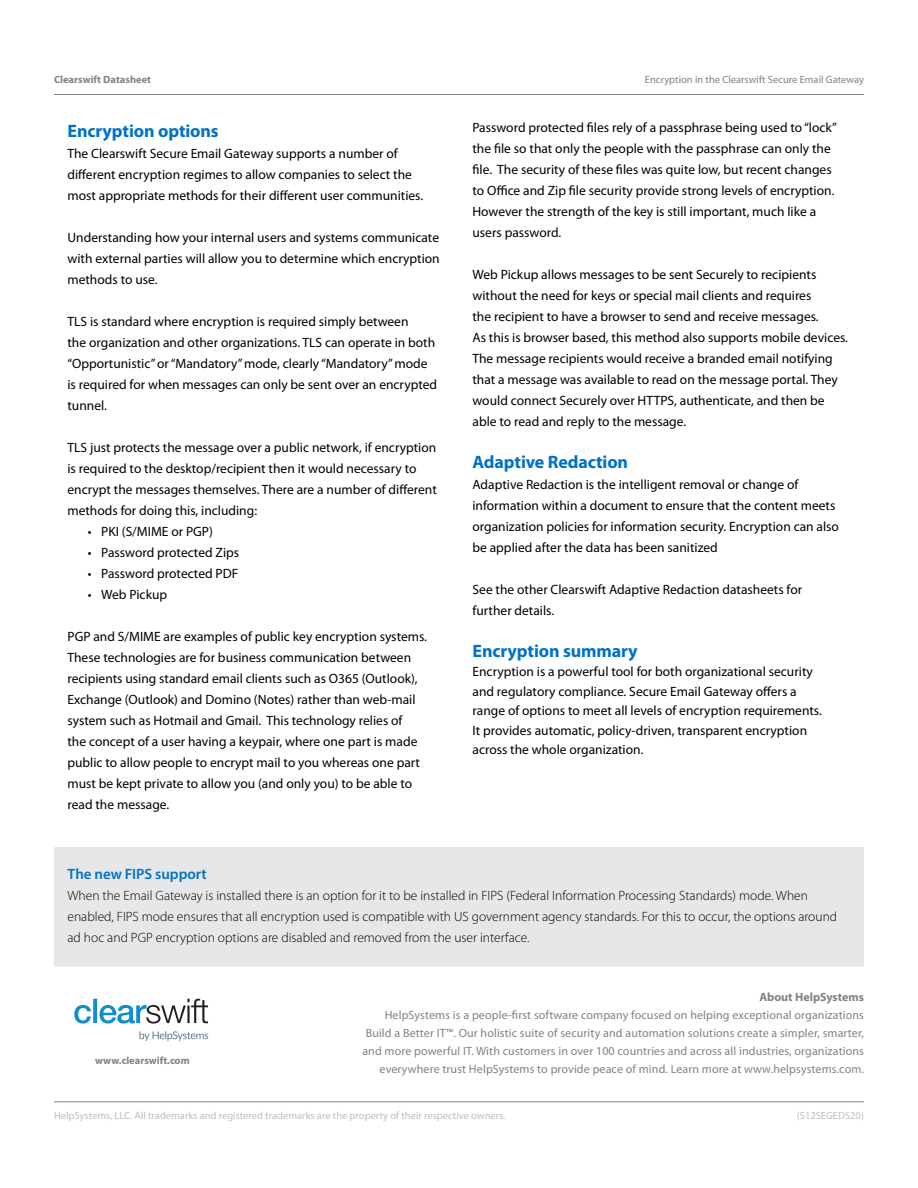
<style>
.page{position:relative;width:918px;height:1188px;background:#fff}
.page>*{position:absolute;margin:0;border:0;box-sizing:border-box;transform-origin:0 0}
.t1{font:700 18px "Myriad Pro";letter-spacing:-.005em;color:#0072c6}
.t2{font:600 15px "Myriad Pro";letter-spacing:-.005em;color:#0072c6}
.t3{font:13.5px/21px "Myriad Pro";color:#000}
.t4{font:300 13.5px/21px "Myriad Pro";color:#000}
.t5{font:12px/18px "Myriad Pro";letter-spacing:.01em;color:#808285;text-align:right}
.t6{font:700 12px "Myriad Pro";color:#808285}
.t7{font:10.5px "Myriad Pro";color:#bcbec0}
.t8{font:10.5px "Myriad Pro";color:#808285}
.t9{font:700 10.5px "Myriad Pro";color:#808285}
</style>
<div class="page">
<hr style="left:54px;top:94px;width:810px;height:1px;background:#808285">
<hr style="left:54px;top:1101px;width:810px;height:1px;background:#808285">
<svg style="left:74px;top:999px;width:134px;height:25px"></svg>
<svg style="left:140px;top:1031px;width:68px;height:10px"></svg>
<div style="left:54px;top:847px;width:810px;height:119px;background:#e6e7e8"></div>
<p class="t9" style="left:54px;top:72px;width:99px">Clearswift Datasheet</p>
<p class="t8" style="left:645px;top:73px;width:221px">Encryption in the Clearswift Secure Email Gateway</p>
<h1 class="t1" style="left:68px;top:119px;width:153px">Encryption options</h1>
<p class="t3" style="left:68px;top:143px;width:357px">The Clearswift Secure Email Gateway supports a number of different encryption regimes to allow companies to select the most appropriate methods for their different user communities.</p>
<p class="t3" style="left:68px;top:227px;width:374px;text-align:justify">Understanding how your internal users and systems communicate with external parties will allow you to determine which encryption methods to use.</p>
<p class="t3" style="left:68px;top:311px;width:371px">TLS is standard where encryption is required simply between<br>the organization and other organizations. TLS can operate in both “Opportunistic” or “Mandatory” mode, clearly “Mandatory” mode is required for when messages can only be sent over an encrypted tunnel.</p>
<p class="t3" style="left:68px;top:437px;width:371px">TLS just protects the message over a public network, if encryption is required to the desktop/recipient then it would necessary to encrypt the messages themselves. There are a number of different methods for doing this, including:</p>
<p class="t3" style="left:88px;top:521px;width:127px">• PKI (S/MIME or PGP)</p>
<p class="t3" style="left:88px;top:542px;width:153px">• Password protected Zips</p>
<p class="t3" style="left:88px;top:563px;width:152px">• Password protected PDF</p>
<p class="t3" style="left:88px;top:584px;width:81px">• Web Pickup</p>
<p class="t3" style="left:68px;top:626px;width:361px">PGP and S/MIME are examples of public key encryption systems.<br>These technologies are for business communication between recipients using standard email clients such as O365 (Outlook), Exchange (Outlook) and Domino (Notes) rather than web-mail system such as Hotmail and Gmail. This technology relies of<br>the concept of a user having a keypair, where one part is made public to allow people to encrypt mail to you whereas one part must be kept private to allow you (and only you) to be able to read the message.</p>
<p class="t3" style="left:472px;top:117px;width:366px">Password protected files rely of a passphrase being used to “lock” the file so that only the people with the passphrase can only the file. The security of these files was quite low, but recent changes to Office and Zip file security provide strong levels of encryption.<br>However the strength of the key is still important, much like a users password.</p>
<p class="t3" style="left:472px;top:264px;width:377px">Web Pickup allows messages to be sent Securely to recipients without the need for keys or special mail clients and requires<br>the recipient to have a browser to send and receive messages.<br>As this is browser based, this method also supports mobile devices.<br>The message recipients would receive a branded email notifying that a message was available to read on the message portal. They would connect Securely over HTTPS, authenticate, and then be able to read and reply to the message.</p>
<h1 class="t1" style="left:472px;top:450px;width:157px">Adaptive Redaction</h1>
<p class="t3" style="left:472px;top:473px;width:368px">Adaptive Redaction is the intelligent removal or change of information within a document to ensure that the content meets organization policies for information security. Encryption can also be applied after the data has been sanitized</p>
<p class="t3" style="left:472px;top:578px;width:331px">See the other Clearswift Adaptive Redaction datasheets for further details.</p>
<h1 class="t1" style="left:472px;top:639px;width:167px">Encryption summary</h1>
<p class="t3" style="left:472px;top:662px;width:351px;line-height:19.5px">Encryption is a powerful tool for both organizational security and regulatory compliance. Secure Email Gateway offers a range of options to meet all levels of encryption requirements.<br>It provides automatic, policy-driven, transparent encryption across the whole organization.</p>
<p class="t2" style="left:68px;top:864px;width:141px">The new FIPS support</p>
<p class="t4" style="left:68px;top:884px;width:771px">When the Email Gateway is installed there is an option for it to be installed in FIPS (Federal Information Processing Standards) mode. When enabled, FIPS mode ensures that all encryption used is compatible with US government agency standards. For this to occur, the options around ad hoc and PGP encryption options are disabled and removed from the user interface.</p>
<p class="t9" style="left:95px;top:1053px;width:96px">www.clearswift.com</p>
<p class="t6" style="left:759px;top:989px;width:106px">About HelpSystems</p>
<p class="t5" style="left:362px;top:1006px;width:503px">HelpSystems is a people-first software company focused on helping exceptional organizations Build a Better IT™. Our holistic suite of security and automation solutions create a simpler, smarter, and more powerful IT. With customers in over 100 countries and across all industries, organizations everywhere trust HelpSystems to provide peace of mind. Learn more at www.helpsystems.com.</p>
<p class="t7" style="left:54px;top:1109px;width:453px">HelpSystems, LLC. All trademarks and registered trademarks are the property of their respective owners.</p>
<p class="t7" style="left:797px;top:1109px;width:69px">(S12SEGEDS20)</p>
</div>
